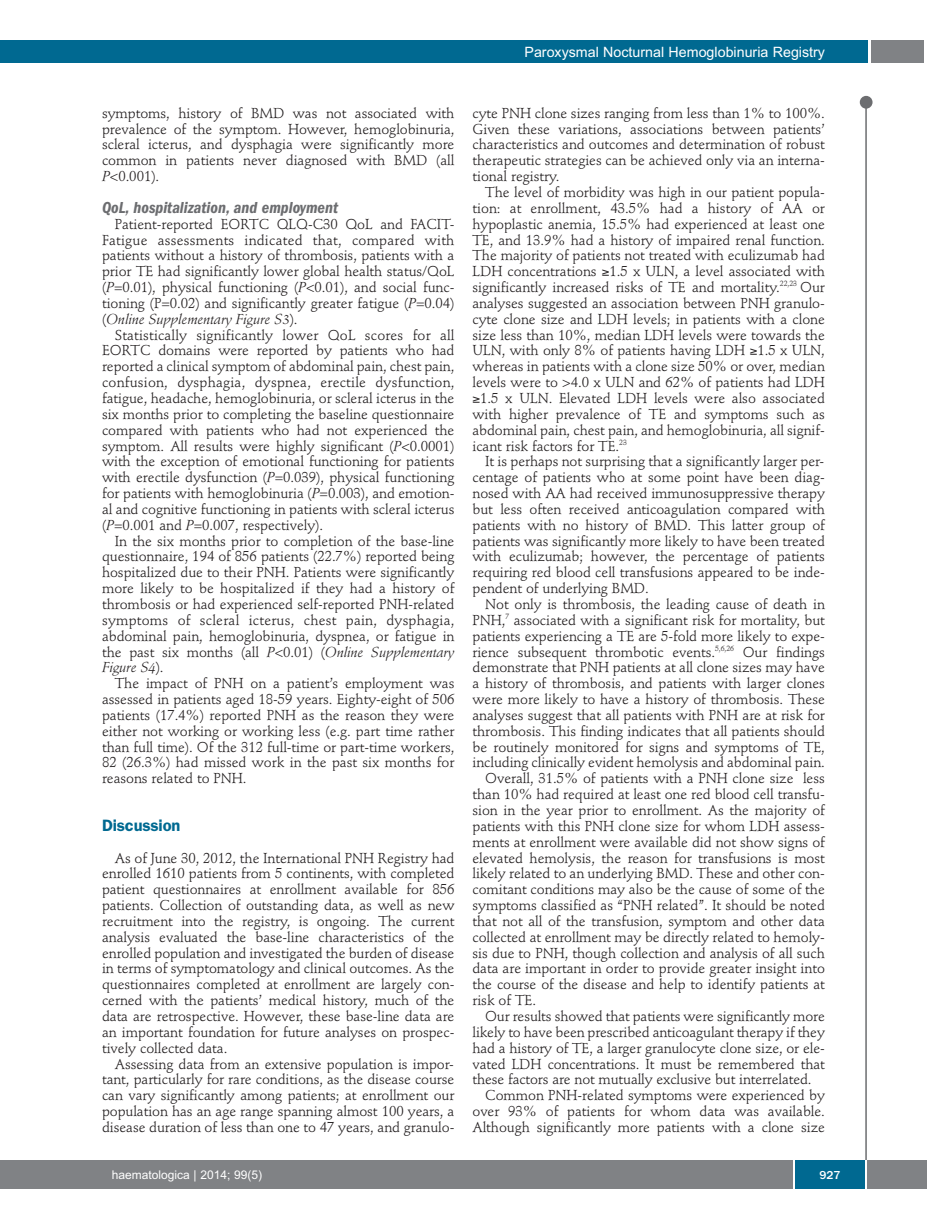
<style>
.page{position:relative;width:927px;height:1225px;background:#fff}
.page>*{position:absolute;margin:0;border:0;box-sizing:border-box;transform-origin:0 0}
.t1{font:italic 600 condensed 16.5px "Franklin Gothic";color:#6c6d70}
.t2{font:600 16.5px "Franklin Gothic";letter-spacing:-.01em;color:#006991}
.t3{font:14.25px/15.9px "Stempel Schneidler";letter-spacing:-.005em;color:#231f20;text-align:justify}
.t4{font:14.25px "Arial";color:#fff}
.t5{font:12px "Arial";color:#fff}
.t6{font:500 12px "Franklin Gothic";color:#fff}
.s1{font-style:italic}
</style>
<div class="page">
<div style="left:860px;top:96px;width:12px;height:13px;background:#6c6d70;border-radius:50%"></div>
<hr style="left:865px;top:98px;width:2px;height:1062px;background:#6c6d70">
<div style="left:871px;top:40px;width:52px;height:22px;background:#808285"></div>
<div style="left:18px;top:40px;width:849px;height:22px;background:#006991"></div>
<div style="left:17px;top:1160px;width:910px;height:28px;background:#808285"></div>
<div style="left:795px;top:1160px;width:70px;height:28px;background:#006991"></div>
<hr style="left:793px;top:1160px;width:2px;height:28px;background:#fff">
<hr style="left:865px;top:1160px;width:2px;height:28px;background:#fff">
<div style="left:0;top:40px;width:19px;height:22px;background:#006991"></div>
<div style="left:0;top:1160px;width:18px;height:28px;background:#808285"></div>
<p class="t4" style="left:524px;top:44px;width:302px">Paroxysmal Nocturnal Hemoglobinuria Registry</p>
<p class="t3" style="left:102px;top:106px;width:354px">symptoms, history of BMD was not associated with prevalence of the symptom. However, hemoglobinuria, scleral icterus, and dysphagia were significantly more common in patients never diagnosed with BMD (all <span class="s1">P</span>&lt;0.001).</p>
<p class="t1" style="left:102px;top:201px;width:238px">QoL, hospitalization, and employment</p>
<p class="t3" style="left:102px;top:217px;width:354px;text-indent:13px">Patient-reported EORTC QLQ-C30 QoL and FACIT-Fatigue assessments indicated that, compared with patients without a history of thrombosis, patients with a prior TE had significantly lower global health status/QoL (<span class="s1">P</span>=0.01), physical functioning (<span class="s1">P</span>&lt;0.01), and social func&shy;tioning (P=0.02) and significantly greater fatigue (<span class="s1">P</span>=0.04) (<span class="s1">Online Supplementary Figure S3</span>).</p>
<p class="t3" style="left:102px;top:328px;width:354px;text-indent:13px">Statistically significantly lower QoL scores for all EORTC domains were reported by patients who had reported a clinical symptom of abdominal pain, chest pain, confusion, dysphagia, dyspnea, erectile dysfunction, fatigue, headache, hemoglobinuria, or scleral icterus in the six months prior to completing the baseline questionnaire compared with patients who had not experienced the symptom. All results were highly significant (<span class="s1">P</span>&lt;0.0001) with the exception of emotional functioning for patients with erectile dysfunction (<span class="s1">P</span>=0.039), physical functioning for patients with hemoglobinuria (<span class="s1">P</span>=0.003), and emotion&shy;al and cognitive functioning in patients with scleral icterus (<span class="s1">P</span>=0.001 and <span class="s1">P</span>=0.007, respectively).</p>
<p class="t3" style="left:102px;top:534px;width:354px;text-indent:13px">In the six months prior to completion of the base-line questionnaire, 194 of 856 patients (22.7%) reported being hospitalized due to their PNH. Patients were significantly more likely to be hospitalized if they had a history of thrombosis or had experienced self-reported PNH-related symptoms of scleral icterus, chest pain, dysphagia, abdominal pain, hemoglobinuria, dyspnea, or fatigue in the past six months (all <span class="s1">P</span>&lt;0.01) (<span class="s1">Online Supplementary Figure S4</span>).</p>
<p class="t3" style="left:102px;top:677px;width:354px;text-indent:13px">The impact of PNH on a patient’s employment was assessed in patients aged 18-59 years. Eighty-eight of 506 patients (17.4%) reported PNH as the reason they were either not working or working less (e.g. part time rather than full time). Of the 312 full-time or part-time workers, 82 (26.3%) had missed work in the past six months for reasons related to PNH.</p>
<p class="t2" style="left:102px;top:819px;width:80px">Discussion</p>
<p class="t3" style="left:102px;top:851px;width:354px;text-indent:13px">As of June 30, 2012, the International PNH Registry had enrolled 1610 patients from 5 continents, with completed patient questionnaires at enrollment available for 856 patients. Collection of outstanding data, as well as new recruitment into the registry, is ongoing. The current analysis evaluated the base-line characteristics of the enrolled population and investigated the burden of disease in terms of symptomatology and clinical outcomes. As the questionnaires completed at enrollment are largely con&shy;cerned with the patients’ medical history, much of the data are retrospective. However, these base-line data are an important foundation for future analyses on prospec&shy;tively collected data.</p>
<p class="t3" style="left:102px;top:1057px;width:354px;text-indent:13px">Assessing data from an extensive population is impor&shy;tant, particularly for rare conditions, as the disease course can vary significantly among patients; at enrollment our population has an age range spanning almost 100 years, a disease duration of less than one to 47 years, and granulo-</p>
<p class="t3" style="left:472px;top:106px;width:354px">cyte PNH clone sizes ranging from less than 1% to 100%.<br>Given these variations, associations between patients’ characteristics and outcomes and determination of robust therapeutic strategies can be achieved only via an interna&shy;tional registry.</p>
<p class="t3" style="left:472px;top:185px;width:354px;text-indent:13px">The level of morbidity was high in our patient popula&shy;tion: at enrollment, 43.5% had a history of AA or hypoplastic anemia, 15.5% had experienced at least one TE, and 13.9% had a history of impaired renal function.<br>The majority of patients not treated with eculizumab had LDH concentrations ≥1.5 x ULN, a level associated with significantly increased risks of TE and mortality.<sup>22,23</sup> Our analyses suggested an association between PNH granulo&shy;cyte clone size and LDH levels; in patients with a clone size less than 10%, median LDH levels were towards the ULN, with only 8% of patients having LDH ≥1.5 x ULN, whereas in patients with a clone size 50% or over, median levels were to &gt;4.0 x ULN and 62% of patients had LDH ≥1.5 x ULN. Elevated LDH levels were also associated with higher prevalence of TE and symptoms such as abdominal pain, chest pain, and hemoglobinuria, all signif&shy;icant risk factors for TE.<sup>23</sup></p>
<p class="t3" style="left:472px;top:455px;width:354px;text-indent:13px">It is perhaps not surprising that a significantly larger per&shy;centage of patients who at some point have been diag&shy;nosed with AA had received immunosuppressive therapy but less often received anticoagulation compared with patients with no history of BMD. This latter group of patients was significantly more likely to have been treated with eculizumab; however, the percentage of patients requiring red blood cell transfusions appeared to be inde&shy;pendent of underlying BMD.</p>
<p class="t3" style="left:485px;top:597px;width:341px">Not only is thrombosis, the leading cause of death in</p>
<p class="t3" style="left:472px;top:613px;width:354px">PNH,<sup>7</sup> associated with a significant risk for mortality, but</p>
<p class="t3" style="left:472px;top:629px;width:354px">patients experiencing a TE are 5-fold more likely to expe-</p>
<p class="t3" style="left:472px;top:645px;width:354px">rience subsequent thrombotic events.<sup>5,6,26</sup> Our findings</p>
<p class="t3" style="left:472px;top:661px;width:354px">demonstrate that PNH patients at all clone sizes may have</p>
<p class="t3" style="left:472px;top:677px;width:354px">a history of thrombosis, and patients with larger clones</p>
<p class="t3" style="left:472px;top:692px;width:354px">were more likely to have a history of thrombosis. These</p>
<p class="t3" style="left:472px;top:708px;width:354px">analyses suggest that all patients with PNH are at risk for</p>
<p class="t3" style="left:472px;top:724px;width:354px">thrombosis. This finding indicates that all patients should</p>
<p class="t3" style="left:472px;top:740px;width:354px">be routinely monitored for signs and symptoms of TE,</p>
<p class="t3" style="left:472px;top:756px;width:354px">including clinically evident hemolysis and abdominal pain.</p>
<p class="t3" style="left:485px;top:772px;width:341px">Overall, 31.5% of patients with a PNH clone size less</p>
<p class="t3" style="left:472px;top:787px;width:354px">than 10% had required at least one red blood cell transfu-</p>
<p class="t3" style="left:472px;top:803px;width:354px">sion in the year prior to enrollment. As the majority of</p>
<p class="t3" style="left:472px;top:819px;width:354px">patients with this PNH clone size for whom LDH assess-</p>
<p class="t3" style="left:472px;top:835px;width:354px">ments at enrollment were available did not show signs of</p>
<p class="t3" style="left:472px;top:851px;width:354px">elevated hemolysis, the reason for transfusions is most</p>
<p class="t3" style="left:472px;top:867px;width:354px">likely related to an underlying BMD. These and other con-</p>
<p class="t3" style="left:472px;top:882px;width:354px">comitant conditions may also be the cause of some of the</p>
<p class="t3" style="left:472px;top:898px;width:354px">symptoms classified as “PNH related”. It should be noted</p>
<p class="t3" style="left:472px;top:914px;width:354px">that not all of the transfusion, symptom and other data</p>
<p class="t3" style="left:472px;top:930px;width:354px">collected at enrollment may be directly related to hemoly-</p>
<p class="t3" style="left:472px;top:946px;width:354px">sis due to PNH, though collection and analysis of all such</p>
<p class="t3" style="left:472px;top:962px;width:354px">data are important in order to provide greater insight into</p>
<p class="t3" style="left:472px;top:978px;width:354px">the course of the disease and help to identify patients at</p>
<p class="t3" style="left:472px;top:993px;width:65px">risk of TE.</p>
<p class="t3" style="left:485px;top:1009px;width:341px">Our results showed that patients were significantly more</p>
<p class="t3" style="left:472px;top:1025px;width:354px">likely to have been prescribed anticoagulant therapy if they</p>
<p class="t3" style="left:472px;top:1041px;width:354px">had a history of TE, a larger granulocyte clone size, or ele-</p>
<p class="t3" style="left:472px;top:1057px;width:354px">vated LDH concentrations. It must be remembered that</p>
<p class="t3" style="left:472px;top:1073px;width:341px">these factors are not mutually exclusive but interrelated.</p>
<p class="t3" style="left:485px;top:1088px;width:341px">Common PNH-related symptoms were experienced by</p>
<p class="t3" style="left:472px;top:1104px;width:354px">over 93% of patients for whom data was available.</p>
<p class="t3" style="left:472px;top:1120px;width:354px">Although significantly more patients with a clone size</p>
<p class="t5" style="left:112px;top:1167px;width:152px">haematologica | 2014; 99(5)</p>
<p class="t6" style="left:820px;top:1167px;width:22px">927</p>
</div>
